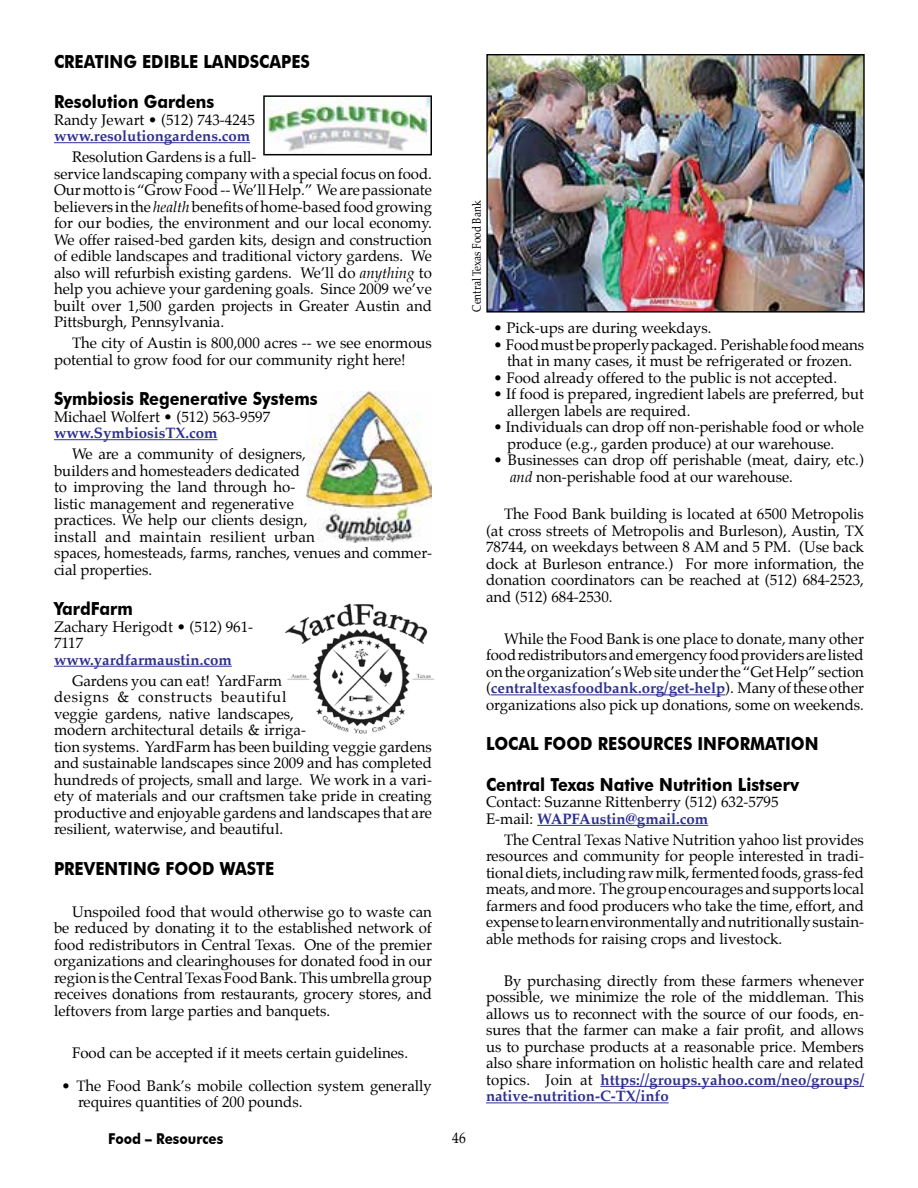
<style>
.page{position:relative;width:918px;height:1188px;background:#fff}
.page>*{position:absolute;margin:0;border:0;box-sizing:border-box;transform-origin:0 0}
.t1{font:700 18px "Futura BT";color:#000;scale:.9 1}
.t2{font:15px/16.5px "Palatino";color:#000}
.t3{font:700 15px "Palatino";color:#2e3092}
.t4{font:700 15px "Futura BT";color:#000;scale:.9 1}
.t5{font:15px "Palatino";color:#000;scale:.9 1}
.t6{font:12px "Palatino";color:#000;scale:.84 1}
.s1{font-style:italic}
.s2{font-weight:700;color:#2e3092}
</style>
<div class="page">
<img style="left:306px;top:392px;width:126px;height:151px">
<img style="left:285px;top:603px;width:150px;height:131px">
<hr style="left:54px;top:142px;width:196px;height:1px;background:#2e3092">
<hr style="left:54px;top:439px;width:164px;height:1px;background:#2e3092">
<hr style="left:54px;top:666px;width:178px;height:1px;background:#2e3092">
<img style="left:266px;top:98px;width:163px;height:53px">
<div style="left:263px;top:95px;width:169px;height:60px;border:2px solid #000"></div>
<hr style="left:491px;top:694px;width:234px;height:1px;background:#2e3092">
<hr style="left:537px;top:825px;width:171px;height:1px;background:#2e3092">
<hr style="left:600px;top:1086px;width:264px;height:1px;background:#2e3092">
<hr style="left:486px;top:1102px;width:183px;height:1px;background:#2e3092">
<img style="left:488px;top:56px;width:375px;height:255px">
<div style="left:486px;top:54px;width:379px;height:259px;border:1px solid #000"></div>
<p class="t1" style="left:54px;top:50px;width:286px">CREATING EDIBLE LANDSCAPES</p>
<p class="t1" style="left:54px;top:91px;width:180px">Resolution Gardens</p>
<p class="t2" style="left:54px;top:111px;width:202px">Randy Jewart • (512) 743-4245</p>
<p class="t3" style="left:54px;top:123px;width:198px">www.resolutiongardens.com</p>
<p class="t2" style="left:54px;top:149px;width:380px;text-indent:18px">Resolution Gardens is a full-<br>service landscaping company with a special focus on food.<br>Our motto is “Grow Food -- We’ll Help.” We are passionate believers in the <span class="s1">health</span> benefits of home-based food growing for our bodies, the environment and our local economy.<br>We offer raised-bed garden kits, design and construction of edible landscapes and traditional victory gardens. We also will refurbish existing gardens. We’ll do <span class="s1">anything</span> to help you achieve your gardening goals. Since 2009 we’ve built over 1,500 garden projects in Greater Austin and Pittsburgh, Pennsylvania.</p>
<p class="t2" style="left:54px;top:335px;width:380px;text-indent:18px">The city of Austin is 800,000 acres -- we see enormous potential to grow food for our community right here!</p>
<p class="t1" style="left:54px;top:388px;width:294px">Symbiosis Regenerative Systems</p>
<p class="t2" style="left:54px;top:408px;width:218px">Michael Wolfert • (512) 563-9597</p>
<p class="t3" style="left:54px;top:420px;width:165px">www.SymbiosisTX.com</p>
<p class="t2" style="left:54px;top:446px;width:380px;text-indent:18px">We are a community of designers,<br>builders and homesteaders dedicated<br>to improving the land through ho-<br>listic management and regenerative<br>practices. We help our clients design,<br>install and maintain resilient urban<br>spaces, homesteads, farms, ranches, venues and commer&shy;cial properties.</p>
<p class="t1" style="left:54px;top:598px;width:89px">YardFarm</p>
<p class="t2" style="left:54px;top:618px;width:201px">Zachary Herigodt • (512) 961-<br>7117</p>
<p class="t3" style="left:54px;top:647px;width:179px">www.yardfarmaustin.com</p>
<p class="t2" style="left:54px;top:672px;width:380px;text-indent:18px">Gardens you can eat! YardFarm<br>designs &amp; constructs beautiful<br>veggie gardens, native landscapes,<br>modern architectural details &amp; irriga-<br>tion systems. YardFarm has been building veggie gardens and sustainable landscapes since 2009 and has completed hundreds of projects, small and large. We work in a vari&shy;ety of materials and our craftsmen take pride in creating productive and enjoyable gardens and landscapes that are resilient, waterwise, and beautiful.</p>
<p class="t1" style="left:54px;top:857px;width:246px">PREVENTING FOOD WASTE</p>
<p class="t2" style="left:54px;top:903px;width:380px;text-align:justify;text-indent:18px">Unspoiled food that would otherwise go to waste can be reduced by donating it to the established network of food redistributors in Central Texas. One of the premier organizations and clearinghouses for donated food in our region is the Central Texas Food Bank. This umbrella group receives donations from restaurants, grocery stores, and leftovers from large parties and banquets.</p>
<p class="t2" style="left:72px;top:1044px;width:338px">Food can be accepted if it meets certain guidelines.</p>
<p class="t2" style="left:78px;top:1077px;width:356px;text-indent:-16px">• The Food Bank’s mobile collection system generally requires quantities of 200 pounds.</p>
<p class="t6" style="left:467px;top:312px;width:133px;rotate:-90deg">Central Texas Food Bank</p>
<p class="t2" style="left:494px;top:320px;width:220px">• Pick-ups are during weekdays.</p>
<p class="t2" style="left:494px;top:336px;width:372px;text-align:center">• Food must be properly packaged. Perishable food means that in many cases, it must be refrigerated or frozen.</p>
<p class="t2" style="left:494px;top:369px;width:345px">• Food already offered to the public is not accepted.</p>
<p class="t2" style="left:507px;top:386px;width:359px;text-indent:-14px">• If food is prepared, ingredient labels are preferred, but allergen labels are required.</p>
<p class="t2" style="left:507px;top:419px;width:359px;text-indent:-14px">• Individuals can drop off non-perishable food or whole produce (e.g., garden produce) at our warehouse.</p>
<p class="t2" style="left:510px;top:452px;width:356px;text-indent:-16px">• Businesses can drop off perishable (meat, dairy, etc.) <span class="s1">and</span> non-perishable food at our warehouse.</p>
<p class="t2" style="left:486px;top:506px;width:380px;text-align:justify;text-indent:18px">The Food Bank building is located at 6500 Metropolis (at cross streets of Metropolis and Burleson), Austin, TX 78744, on weekdays between 8 AM and 5 PM. (Use back dock at Burleson entrance.) For more information, the donation coordinators can be reached at (512) 684-2523, and (512) 684-2530.</p>
<p class="t2" style="left:486px;top:630px;width:380px;text-align:justify;text-indent:18px">While the Food Bank is one place to donate, many other food redistributors and emergency food providers are listed on the organization’s Web site under the “Get Help” section (<span class="s2">centraltexasfoodbank.org/get-help</span>). Many of these other organizations also pick up donations, some on weekends.</p>
<p class="t1" style="left:486px;top:733px;width:371px">LOCAL FOOD RESOURCES INFORMATION</p>
<p class="t1" style="left:486px;top:774px;width:349px">Central Texas Native Nutrition Listserv</p>
<p class="t2" style="left:486px;top:794px;width:294px">Contact: Suzanne Rittenberry (512) 632-5795<br>E-mail: <span class="s2">WAPFAustin@gmail.com</span></p>
<p class="t2" style="left:486px;top:831px;width:380px;text-align:justify;text-indent:18px">The Central Texas Native Nutrition yahoo list provides resources and community for people interested in tradi&shy;tional diets, including raw milk, fermented foods, grass-fed meats, and more. The group encourages and supports local farmers and food producers who take the time, effort, and expense to learn environmentally and nutritionally sustain&shy;able methods for raising crops and livestock.</p>
<p class="t2" style="left:486px;top:972px;width:380px;text-align:justify;text-indent:18px">By purchasing directly from these farmers whenever possible, we minimize the role of the middleman. This allows us to reconnect with the source of our foods, en&shy;sures that the farmer can make a fair profit, and allows us to purchase products at a reasonable price. Members also share information on holistic health care and related topics. Join at <span class="s2">https://groups.yahoo.com/neo/groups/ native-nutrition-C-TX/info</span></p>
<p class="t4" style="left:108px;top:1130px;width:130px">Food – Resources</p>
<p class="t5" style="left:452px;top:1126px;width:16px">46</p>
</div>
